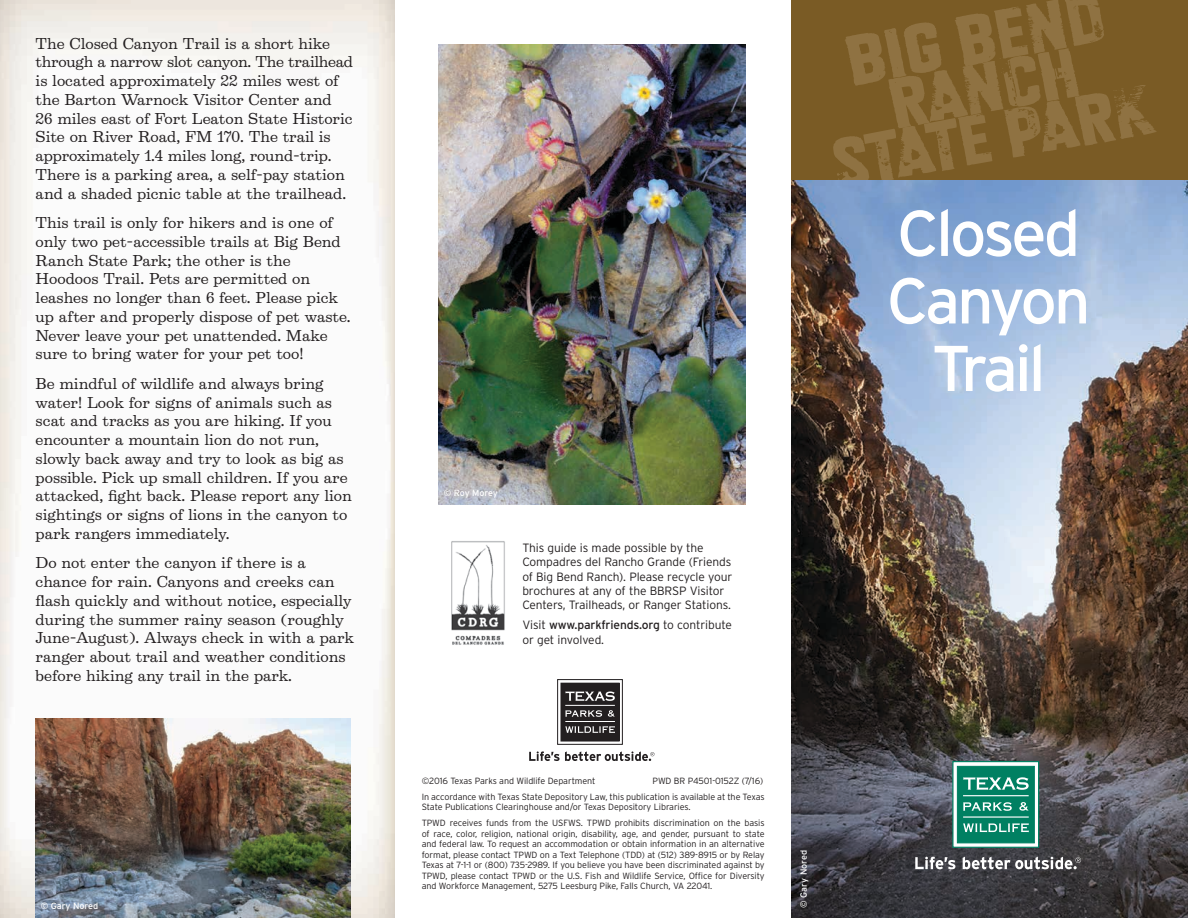
<style>
.page{position:relative;width:1188px;height:918px;background:#fff}
.page>*{position:absolute;margin:0;border:0;box-sizing:border-box;transform-origin:0 0}
.t1{font:800 76.5px "Roadkill";color:#8f7242}
.t2{font:64.5px "Interstate";letter-spacing:-.055em;color:#fff}
.t3{font:14.25px/18.8px "Belizio";color:#231f20}
.t4{font:300 12px/14.4px "Interstate";letter-spacing:-.01em;color:#231f20}
.t5{font:300 9px/10.5px "Interstate";letter-spacing:-.01em;color:#231f20}
.t6{font:9px "Interstate";color:#fff}
.t7{font:9px "Interstate";letter-spacing:-.02em;color:#fff}
.s1{font-weight:400}
</style>
<div class="page">
<img style="left:0;top:0;width:394px;height:918px">
<div style="left:791px;top:0;width:397px;height:180px;background:#7a5b25"></div>
<svg style="left:560px;top:682px;width:60px;height:60px"></svg>
<div style="left:557px;top:679px;width:66px;height:66px;border:1px solid #231f20"></div>
<div style="left:561px;top:683px;width:58px;height:58px;background:#231f20"></div>
<svg style="left:566px;top:691px;width:49px;height:10px"></svg>
<svg style="left:565px;top:726px;width:50px;height:7px"></svg>
<svg style="left:565px;top:710px;width:37px;height:7px"></svg>
<hr style="left:565px;top:705px;width:50px;height:1px;background:#fff">
<hr style="left:565px;top:721px;width:50px;height:1px;background:#fff">
<svg style="left:608px;top:710px;width:7px;height:7px"></svg>
<svg style="left:529px;top:751px;width:126px;height:10px"></svg>
<img style="left:439px;top:44px;width:307px;height:461px">
<img style="left:791px;top:180px;width:397px;height:738px">
<svg style="left:915px;top:857px;width:40px;height:12px"></svg>
<svg style="left:952px;top:761px;width:87px;height:87px"></svg>
<div style="left:957px;top:766px;width:77px;height:77px;background:#008062;border:1px solid #008062"></div>
<svg style="left:963px;top:777px;width:66px;height:13px"></svg>
<svg style="left:963px;top:823px;width:66px;height:9px"></svg>
<svg style="left:963px;top:802px;width:49px;height:9px"></svg>
<hr style="left:963px;top:795px;width:66px;height:1px;background:#fff">
<hr style="left:963px;top:816px;width:66px;height:2px;background:#fff">
<svg style="left:1019px;top:802px;width:10px;height:9px"></svg>
<svg style="left:963px;top:857px;width:118px;height:12px"></svg>
<img style="left:36px;top:718px;width:315px;height:200px">
<img style="left:451px;top:541px;width:54px;height:104px">
<p class="t3" style="left:36px;top:34px;width:319px">The Closed Canyon Trail is a short hike through a narrow slot canyon. The trailhead is located approximately 22 miles west of the Barton Warnock Visitor Center and<br>26 miles east of Fort Leaton State Historic Site on River Road, FM 170. The trail is approximately 1.4 miles long, round-trip.<br>There is a parking area, a self-pay station and a shaded picnic table at the trailhead.</p>
<p class="t3" style="left:36px;top:213px;width:317px">This trail is only for hikers and is one of only two pet-accessible trails at Big Bend Ranch State Park; the other is the Hoodoos Trail. Pets are permitted on leashes no longer than 6 feet. Please pick up after and properly dispose of pet waste.<br>Never leave your pet unattended. Make sure to bring water for your pet too!</p>
<p class="t3" style="left:36px;top:374px;width:318px">Be mindful of wildlife and always bring water! Look for signs of animals such as scat and tracks as you are hiking. If you encounter a mountain lion do not run, slowly back away and try to look as big as possible. Pick up small children. If you are attacked, fight back. Please report any lion sightings or signs of lions in the canyon to park rangers immediately.</p>
<p class="t3" style="left:36px;top:554px;width:320px">Do not enter the canyon if there is a chance for rain. Canyons and creeks can flash quickly and without notice, especially during the summer rainy season (roughly June-August). Always check in with a park ranger about trail and weather conditions before hiking any trail in the park.</p>
<p class="t6" style="left:41px;top:901px;width:59px">© Gary Nored</p>
<p class="t7" style="left:444px;top:487px;width:56px">© Roy Morey</p>
<p class="t4" style="left:522px;top:540px;width:211px">This guide is made possible by the Compadres del Rancho Grande (Friends of Big Bend Ranch). Please recycle your brochures at any of the BBRSP Visitor Centers, Trailheads, or Ranger Stations.</p>
<p class="t4" style="left:522px;top:618px;width:211px">Visit <span class="s1">www.parkfriends.org</span> to contribute or get involved.</p>
<h2 class="t1" style="left:835px;top:13px;width:268px;rotate:-10deg">BIG BEND</h2>
<h2 class="t1" style="left:879px;top:56px;width:197px;rotate:-10deg">RANCH</h2>
<h2 class="t1" style="left:823px;top:116px;width:327px;rotate:-10deg">STATE PARK</h2>
<h1 class="t2" style="left:897px;top:197px;width:185px">Closed</h1>
<h1 class="t2" style="left:887px;top:265px;width:205px">Canyon</h1>
<h1 class="t2" style="left:932px;top:332px;width:116px">Trail</h1>
<p class="t5" style="left:422px;top:775px;width:175px">©2016 Texas Parks and Wildlife Department</p>
<p class="t5" style="left:653px;top:775px;width:112px">PWD BR P4501-0152Z (7/16)</p>
<p class="t5" style="left:422px;top:791px;width:344px">In accordance with Texas State Depository Law, this publication is available at the Texas<br>State Publications Clearinghouse and/or Texas Depository Libraries.</p>
<p class="t5" style="left:422px;top:818px;width:344px;text-align:justify">TPWD receives funds from the USFWS. TPWD prohibits discrimination on the basis of race, color, religion, national origin, disability, age, and gender, pursuant to state and federal law. To request an accommodation or obtain information in an alternative format, please contact TPWD on a Text Telephone (TDD) at (512) 389-8915 or by Relay Texas at 7-1-1 or (800) 735-2989. If you believe you have been discriminated against by TPWD, please contact TPWD or the U.S. Fish and Wildlife Service, Office for Diversity and Workforce Management, 5275 Leesburg Pike, Falls Church, VA 22041.</p>
<p class="t6" style="left:799px;top:908px;width:59px;rotate:-90deg">© Gary Nored</p>
</div>
